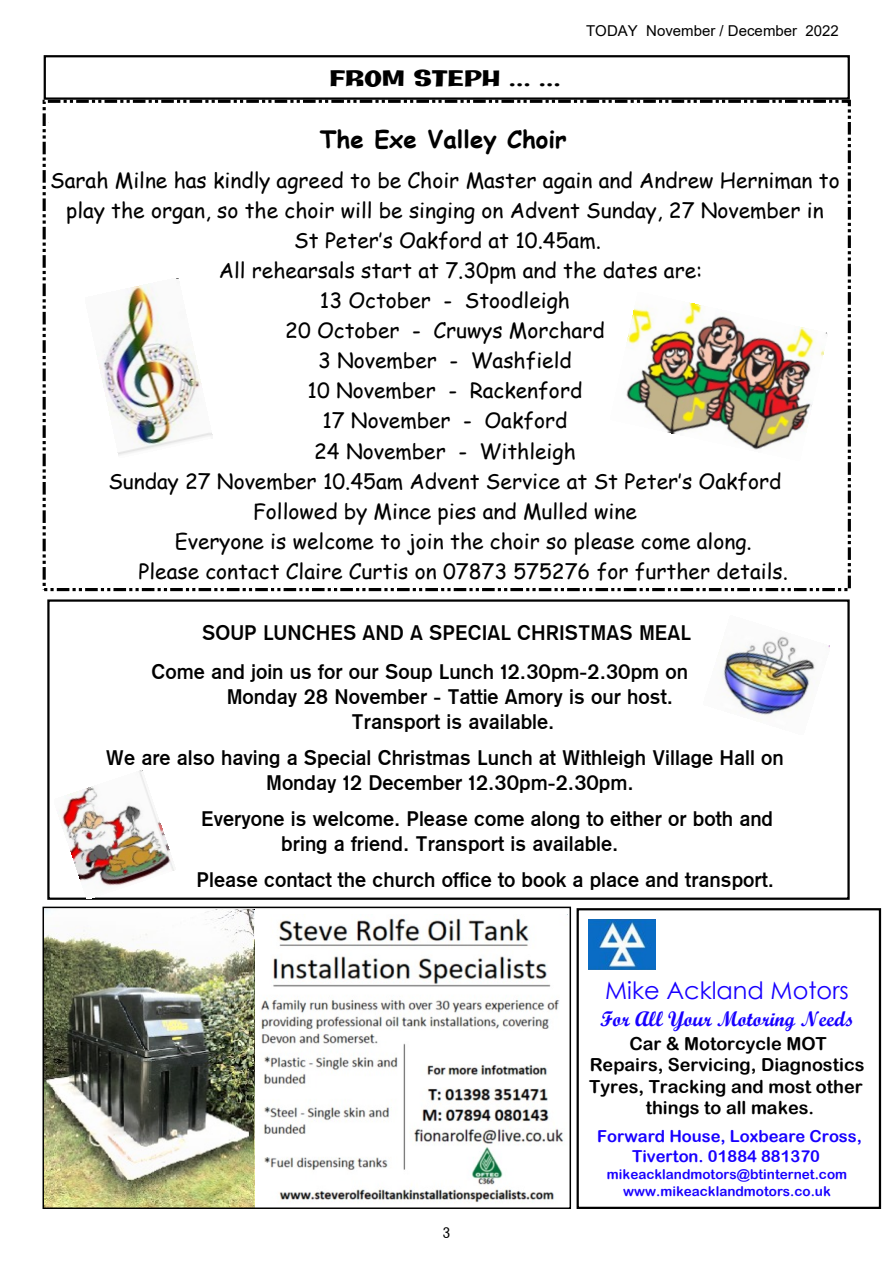
<style>
.page{position:relative;width:893px;height:1263px;background:#fff}
.page>*{position:absolute;margin:0;border:0;box-sizing:border-box;transform-origin:0 0}
.t1{font:24px "Century Gothic";color:#1800ff}
.t2{font:700 24px "Comic Sans MS";color:#000}
.t3{font:22.5px "Java Kick BTN Ext";color:#000}
.t4{font:21px "Comic Sans MS";color:#000}
.t5{font:21px/24.9px "Gothic 725 BT Bold A";color:#000;text-align:center}
.t6{font:21px "Script MT Bold";color:#1800ff}
.t7{font:18px/21.5px "Arial Rounded MT Bold";color:#000;text-align:center}
.t8{font:16.5px/20px "Arial Rounded MT Bold";color:#1800ff;text-align:center}
.t9{font:15px "Arial";color:#000}
.t10{font:15px "Gothic 720 BT Roman B";color:#000}
.t11{font:13.5px/16.5px "Arial Rounded MT Bold";color:#1800ff;text-align:center}
</style>
<div class="page">
<img style="left:46px;top:910px;width:208px;height:296px">
<div style="left:43px;top:907px;width:528px;height:302px;border:2px solid #000"></div>
<img style="left:261px;top:917px;width:303px;height:286px">
<div style="left:577px;top:908px;width:304px;height:301px;border:2px solid #000"></div>
<img style="left:588px;top:919px;width:68px;height:50px">
<div style="left:44px;top:55px;width:806px;height:45px;border:2px solid #000"></div>
<div style="left:43px;top:100px;width:808px;height:491px;border:3px dashed #000"></div>
<img style="left:626px;top:302px;width:201px;height:148px">
<img style="left:99px;top:278px;width:113px;height:178px">
<div style="left:47px;top:599px;width:803px;height:301px;border:2px solid #000"></div>
<img style="left:722px;top:636px;width:108px;height:80px">
<img style="left:54px;top:770px;width:121px;height:129px">
<p class="t3" style="left:330px;top:63px;width:232px">FROM STEPH … …</p>
<p class="t9" style="left:586px;top:25px;width:254px">TODAY November / December 2022</p>
<p class="t2" style="left:320px;top:129px;width:248px">The Exe Valley Choir</p>
<p class="t4" style="left:50px;top:171px;width:791px">Sarah Milne has kindly agreed to be Choir Master again and Andrew Herniman to</p>
<p class="t4" style="left:66px;top:201px;width:759px">play the organ, so the choir will be singing on Advent Sunday, 27 November in</p>
<p class="t4" style="left:294px;top:231px;width:308px">St Peter’s Oakford at 10.45am.</p>
<p class="t4" style="left:219px;top:261px;width:485px">All rehearsals start at 7.30pm and the dates are:</p>
<p class="t4" style="left:320px;top:291px;width:252px">13 October - Stoodleigh</p>
<p class="t4" style="left:285px;top:321px;width:321px">20 October - Cruwys Morchard</p>
<p class="t4" style="left:318px;top:351px;width:255px">3 November - Washfield</p>
<p class="t4" style="left:308px;top:382px;width:276px">10 November - Rackenford</p>
<p class="t4" style="left:322px;top:412px;width:247px">17 November - Oakford</p>
<p class="t4" style="left:314px;top:442px;width:263px">24 November - Withleigh</p>
<p class="t4" style="left:108px;top:472px;width:675px">Sunday 27 November 10.45am Advent Service at St Peter’s Oakford</p>
<p class="t4" style="left:253px;top:502px;width:385px">Followed by Mince pies and Mulled wine</p>
<p class="t4" style="left:175px;top:532px;width:578px">Everyone is welcome to join the choir so please come along.</p>
<p class="t4" style="left:139px;top:562px;width:651px">Please contact Claire Curtis on 07873 575276 for further details.</p>
<p class="t5" style="left:152px;top:615px;width:541px;line-height:39.5px;text-align:right">SOUP LUNCHES AND A SPECIAL CHRISTMAS MEAL<br>Come and join us for our Soup Lunch 12.30pm-2.30pm on</p>
<p class="t5" style="left:227px;top:686px;width:448px">Monday 28 November - Tattie Amory is our host.<br>Transport is available.</p>
<p class="t5" style="left:106px;top:747px;width:679px">We are also having a Special Christmas Lunch at Withleigh Village Hall on<br>Monday 12 December 12.30pm-2.30pm.</p>
<p class="t5" style="left:281px;top:808px;width:493px;text-align:left;text-indent:-80px">Everyone is welcome. Please come along to either or both and bring a friend. Transport is available.</p>
<p class="t5" style="left:197px;top:869px;width:579px">Please contact the church office to book a place and transport.</p>
<p class="t10" style="left:443px;top:1227px;width:9px">3</p>
<p class="t1" style="left:605px;top:981px;width:245px">Mike Ackland Motors</p>
<p class="t6" style="left:600px;top:1012px;width:255px">For All Your Motoring Needs</p>
<p class="t7" style="left:589px;top:1034px;width:277px">Car &amp; Motorcycle MOT<br>Repairs, Servicing, Diagnostics<br>Tyres, Tracking and most other things to all makes.</p>
<p class="t8" style="left:597px;top:1128px;width:266px">Forward House, Loxbeare Cross,<br>Tiverton. 01884 881370</p>
<p class="t11" style="left:607px;top:1167px;width:242px">mikeacklandmotors@btinternet.com www.mikeacklandmotors.co.uk</p>
</div>
